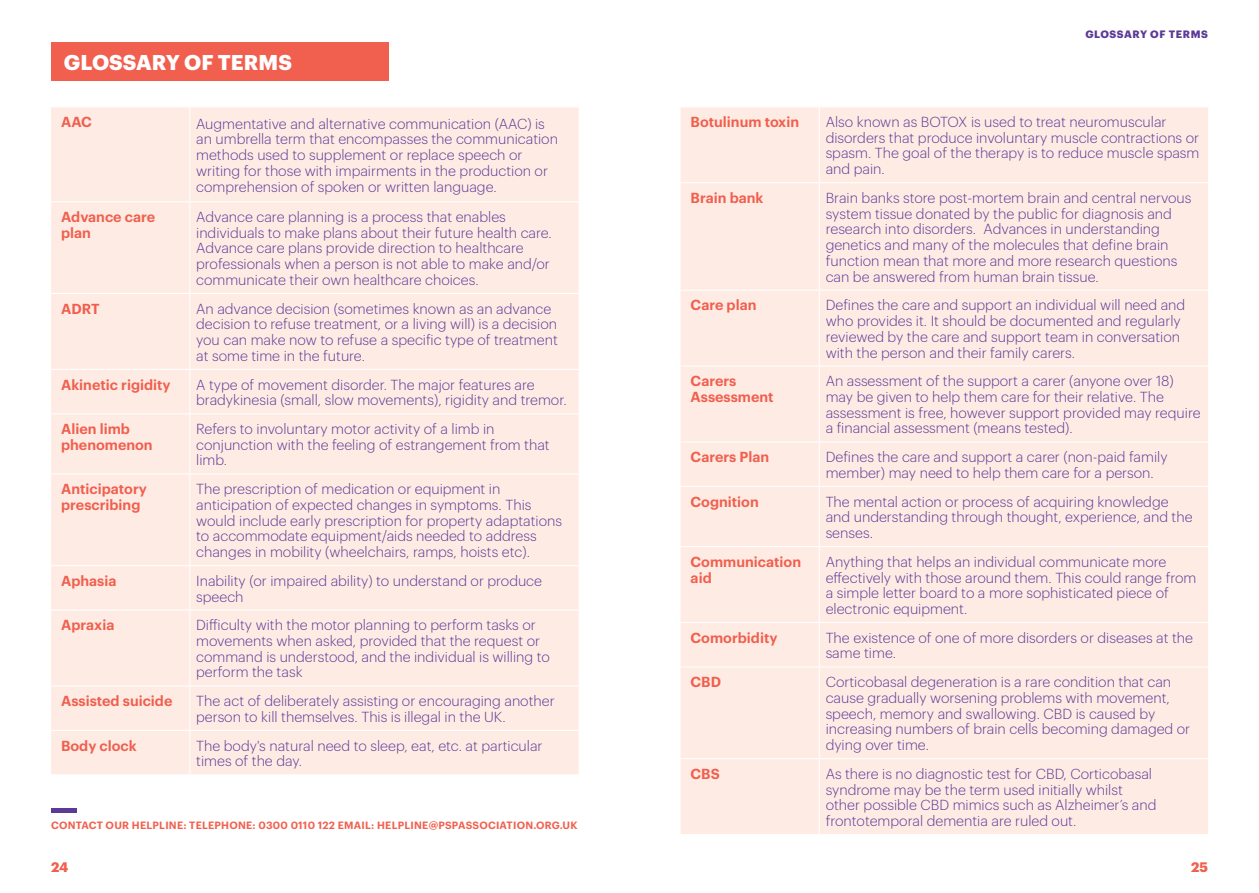
<style>
.page{position:relative;width:1259px;height:893px;background:#fff}
.page>*{position:absolute;margin:0;border:0;box-sizing:border-box;transform-origin:0 0}
.t1{font:700 21px "Graphik";letter-spacing:.005em;color:#fff}
.t2{font:300 14.25px/15.8px "Graphik";color:#5c3a96}
.t3{font:600 14.25px/15.8px "Graphik";color:#f15f4e}
.t4{font:700 13.5px "Graphik";color:#f15f4e}
.t5{font:700 10.5px "Graphik";letter-spacing:.055em;color:#5c3a96}
.t6{font:600 10.35px "Graphik";letter-spacing:.025em;color:#f15f4e}
</style>
<div class="page">
<hr style="left:51px;top:808px;width:26px;height:4px;background:#5c3a96">
<div style="left:680px;top:107px;width:528px;height:727px;background:#feece4"></div>
<hr style="left:819px;top:107px;width:1px;height:75px;background:#fff">
<hr style="left:679px;top:182px;width:140px;height:1px;background:#fff">
<hr style="left:819px;top:182px;width:390px;height:1px;background:#fff">
<hr style="left:819px;top:183px;width:1px;height:107px;background:#fff">
<hr style="left:679px;top:290px;width:140px;height:1px;background:#fff">
<hr style="left:819px;top:290px;width:390px;height:1px;background:#fff">
<hr style="left:819px;top:291px;width:1px;height:75px;background:#fff">
<hr style="left:679px;top:366px;width:140px;height:1px;background:#fff">
<hr style="left:819px;top:366px;width:390px;height:1px;background:#fff">
<hr style="left:819px;top:367px;width:1px;height:74px;background:#fff">
<hr style="left:679px;top:441px;width:140px;height:2px;background:#fff">
<hr style="left:819px;top:441px;width:390px;height:2px;background:#fff">
<hr style="left:819px;top:443px;width:1px;height:43px;background:#fff">
<hr style="left:679px;top:486px;width:140px;height:1px;background:#fff">
<hr style="left:819px;top:486px;width:390px;height:1px;background:#fff">
<hr style="left:819px;top:487px;width:1px;height:59px;background:#fff">
<hr style="left:679px;top:546px;width:140px;height:1px;background:#fff">
<hr style="left:819px;top:546px;width:390px;height:1px;background:#fff">
<hr style="left:819px;top:547px;width:1px;height:75px;background:#fff">
<hr style="left:679px;top:622px;width:140px;height:1px;background:#fff">
<hr style="left:819px;top:622px;width:390px;height:1px;background:#fff">
<hr style="left:819px;top:623px;width:1px;height:43px;background:#fff">
<hr style="left:679px;top:666px;width:140px;height:1px;background:#fff">
<hr style="left:819px;top:666px;width:390px;height:1px;background:#fff">
<hr style="left:819px;top:667px;width:1px;height:91px;background:#fff">
<hr style="left:679px;top:758px;width:140px;height:1px;background:#fff">
<hr style="left:819px;top:758px;width:390px;height:1px;background:#fff">
<hr style="left:819px;top:759px;width:1px;height:75px;background:#fff">
<div style="left:51px;top:107px;width:527px;height:667px;background:#feece4"></div>
<hr style="left:189px;top:107px;width:1px;height:94px;background:#fff">
<hr style="left:50px;top:201px;width:140px;height:1px;background:#fff">
<hr style="left:190px;top:201px;width:390px;height:1px;background:#fff">
<hr style="left:189px;top:202px;width:1px;height:91px;background:#fff">
<hr style="left:50px;top:293px;width:140px;height:1px;background:#fff">
<hr style="left:190px;top:293px;width:390px;height:1px;background:#fff">
<hr style="left:189px;top:294px;width:1px;height:75px;background:#fff">
<hr style="left:50px;top:369px;width:140px;height:1px;background:#fff">
<hr style="left:190px;top:369px;width:390px;height:1px;background:#fff">
<hr style="left:189px;top:370px;width:1px;height:43px;background:#fff">
<hr style="left:50px;top:413px;width:140px;height:1px;background:#fff">
<hr style="left:190px;top:413px;width:390px;height:1px;background:#fff">
<hr style="left:189px;top:414px;width:1px;height:59px;background:#fff">
<hr style="left:50px;top:473px;width:140px;height:1px;background:#fff">
<hr style="left:190px;top:473px;width:390px;height:1px;background:#fff">
<hr style="left:189px;top:474px;width:1px;height:91px;background:#fff">
<hr style="left:50px;top:565px;width:140px;height:1px;background:#fff">
<hr style="left:190px;top:565px;width:390px;height:1px;background:#fff">
<hr style="left:189px;top:566px;width:1px;height:43px;background:#fff">
<hr style="left:50px;top:609px;width:140px;height:2px;background:#fff">
<hr style="left:190px;top:609px;width:390px;height:2px;background:#fff">
<hr style="left:189px;top:611px;width:1px;height:74px;background:#fff">
<hr style="left:50px;top:685px;width:140px;height:1px;background:#fff">
<hr style="left:190px;top:685px;width:390px;height:1px;background:#fff">
<hr style="left:189px;top:686px;width:1px;height:44px;background:#fff">
<hr style="left:50px;top:730px;width:140px;height:1px;background:#fff">
<hr style="left:190px;top:730px;width:390px;height:1px;background:#fff">
<hr style="left:189px;top:731px;width:1px;height:43px;background:#fff">
<div style="left:51px;top:43px;width:337px;height:38px;background:#f15f4e"></div>
<h1 class="t1" style="left:64px;top:46px;width:230px">GLOSSARY OF TERMS</h1>
<p class="t3" style="left:61px;top:113px;width:32px">AAC</p>
<p class="t2" style="left:196px;top:114px;width:363px">Augmentative and alternative communication (AAC) is an umbrella term that encompasses the communication methods used to supplement or replace speech or writing for those with impairments in the production or comprehension of spoken or written language.</p>
<p class="t3" style="left:61px;top:208px;width:96px">Advance care plan</p>
<p class="t2" style="left:196px;top:208px;width:357px">Advance care planning is a process that enables individuals to make plans about their future health care.<br>Advance care plans provide direction to healthcare professionals when a person is not able to make and/or communicate their own healthcare choices.</p>
<p class="t3" style="left:61px;top:299px;width:40px">ADRT</p>
<p class="t2" style="left:196px;top:299px;width:363px">An advance decision (sometimes known as an advance decision to refuse treatment, or a living will) is a decision you can make now to refuse a specific type of treatment at some time in the future.</p>
<p class="t3" style="left:61px;top:375px;width:111px">Akinetic rigidity</p>
<p class="t2" style="left:196px;top:375px;width:372px">A type of movement disorder. The major features are bradykinesia (small, slow movements), rigidity and tremor.</p>
<p class="t3" style="left:61px;top:420px;width:93px">Alien limb phenomenon</p>
<p class="t2" style="left:196px;top:420px;width:355px">Refers to involuntary motor activity of a limb in conjunction with the feeling of estrangement from that limb.</p>
<p class="t3" style="left:61px;top:480px;width:87px">Anticipatory prescribing</p>
<p class="t2" style="left:196px;top:480px;width:367px">The prescription of medication or equipment in anticipation of expected changes in symptoms. This would include early prescription for property adaptations to accommodate equipment/aids needed to address changes in mobility (wheelchairs, ramps, hoists etc).</p>
<p class="t3" style="left:61px;top:571px;width:57px">Aphasia</p>
<p class="t2" style="left:196px;top:572px;width:347px">Inability (or impaired ability) to understand or produce speech</p>
<p class="t3" style="left:61px;top:616px;width:55px">Apraxia</p>
<p class="t2" style="left:196px;top:616px;width:355px">Difficulty with the motor planning to perform tasks or movements when asked, provided that the request or command is understood, and the individual is willing to perform the task</p>
<p class="t3" style="left:61px;top:692px;width:113px">Assisted suicide</p>
<p class="t2" style="left:196px;top:692px;width:360px">The act of deliberately assisting or encouraging another person to kill themselves. This is illegal in the UK.</p>
<p class="t3" style="left:61px;top:736px;width:77px">Body clock</p>
<p class="t2" style="left:196px;top:736px;width:348px">The body's natural need to sleep, eat, etc. at particular times of the day.</p>
<p class="t6" style="left:51px;top:817px;width:528px">CONTACT OUR HELPLINE: TELEPHONE: 0300 0110 122 EMAIL: HELPLINE@PSPASSOCIATION.ORG.UK</p>
<p class="t5" style="left:1085px;top:26px;width:124px">GLOSSARY OF TERMS</p>
<p class="t3" style="left:690px;top:113px;width:110px">Botulinum toxin</p>
<p class="t2" style="left:825px;top:113px;width:375px">Also known as BOTOX is used to treat neuromuscular disorders that produce involuntary muscle contractions or spasm. The goal of the therapy is to reduce muscle spasm and pain.</p>
<p class="t3" style="left:690px;top:189px;width:74px">Brain bank</p>
<p class="t2" style="left:825px;top:189px;width:367px">Brain banks store post-mortem brain and central nervous system tissue donated by the public for diagnosis and research into disorders. Advances in understanding genetics and many of the molecules that define brain function mean that more and more research questions can be answered from human brain tissue.</p>
<p class="t3" style="left:690px;top:296px;width:67px">Care plan</p>
<p class="t2" style="left:825px;top:296px;width:361px">Defines the care and support an individual will need and who provides it. It should be documented and regularly reviewed by the care and support team in conversation with the person and their family carers.</p>
<p class="t3" style="left:690px;top:372px;width:84px">Carers<br>Assessment</p>
<p class="t2" style="left:825px;top:372px;width:376px">An assessment of the support a carer (anyone over 18) may be given to help them care for their relative. The assessment is free, however support provided may require a financial assessment (means tested).</p>
<p class="t3" style="left:690px;top:448px;width:80px">Carers Plan</p>
<p class="t2" style="left:825px;top:448px;width:343px">Defines the care and support a carer (non-paid family member) may need to help them care for a person.</p>
<p class="t3" style="left:690px;top:492px;width:70px">Cognition</p>
<p class="t2" style="left:825px;top:492px;width:368px">The mental action or process of acquiring knowledge and understanding through thought, experience, and the senses.</p>
<p class="t3" style="left:690px;top:552px;width:112px">Communication aid</p>
<p class="t2" style="left:825px;top:553px;width:372px">Anything that helps an individual communicate more effectively with those around them. This could range from a simple letter board to a more sophisticated piece of electronic equipment.</p>
<p class="t3" style="left:690px;top:628px;width:88px">Comorbidity</p>
<p class="t2" style="left:825px;top:628px;width:369px">The existence of one of more disorders or diseases at the same time.</p>
<p class="t3" style="left:690px;top:673px;width:32px">CBD</p>
<p class="t2" style="left:825px;top:673px;width:366px">Corticobasal degeneration is a rare condition that can cause gradually worsening problems with movement, speech, memory and swallowing. CBD is caused by increasing numbers of brain cells becoming damaged or dying over time.</p>
<p class="t3" style="left:690px;top:764px;width:31px">CBS</p>
<p class="t2" style="left:825px;top:765px;width:332px">As there is no diagnostic test for CBD, Corticobasal syndrome may be the term used initially whilst other possible CBD mimics such as Alzheimer’s and frontotemporal dementia are ruled out.</p>
<p class="t4" style="left:51px;top:856px;width:19px">24</p>
<p class="t4" style="left:1191px;top:856px;width:18px">25</p>
</div>
